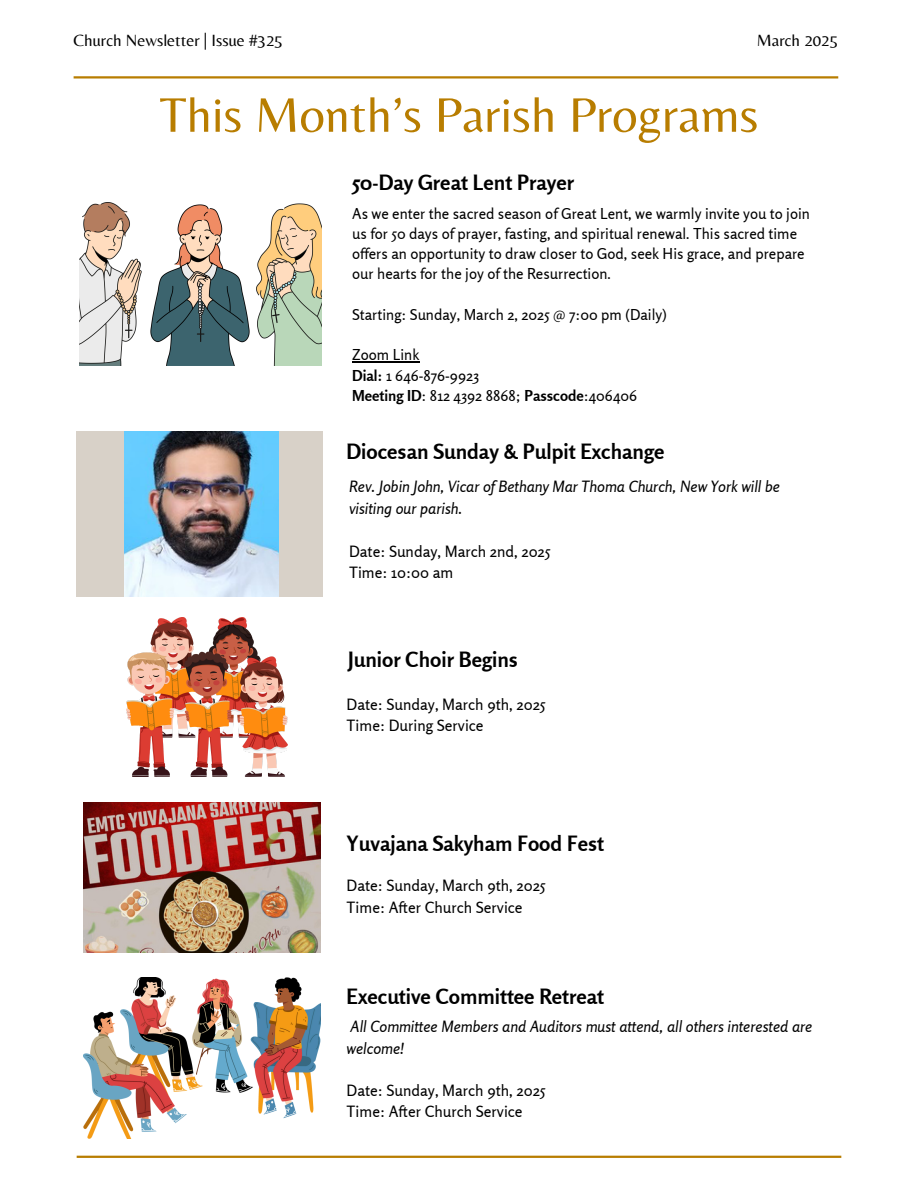
<style>
.page{position:relative;width:918px;height:1188px;background:#fff}
.page>*{position:absolute;margin:0;border:0;box-sizing:border-box;transform-origin:0 0}
.t1{font:50.4px "Belleza";color:#b87d00}
.t2{font:700 21px "Rosario";color:#000}
.t3{font:16.95px "Belleza";color:#000}
.t4{font:15.45px/21.1px "Rosario";color:#000}
.t5{font:italic 15.45px/21.1px "Rosario";color:#000}
.t6{font:15px/20.2px "Rosario";color:#000}
.s1{font-weight:700}
</style>
<div class="page">
<hr style="left:74px;top:76px;width:764px;height:3px;background:#b87d00">
<hr style="left:77px;top:1156px;width:764px;height:2px;background:#b87d00">
<div style="left:77px;top:431px;width:246px;height:165px;background:#d8d1c8"></div>
<img style="left:125px;top:432px;width:154px;height:164px">
<img style="left:79px;top:203px;width:242px;height:163px">
<img style="left:127px;top:618px;width:161px;height:158px">
<img style="left:83px;top:978px;width:238px;height:161px">
<img style="left:83px;top:802px;width:238px;height:151px">
<hr style="left:352px;top:361px;width:67px;height:2px;background:#000">
<h1 class="t3" style="left:74px;top:30px;width:211px">Church Newsletter | Issue #325</h1>
<p class="t3" style="left:757px;top:30px;width:83px">March 2025</p>
<h2 class="t1" style="left:160px;top:85px;width:600px">This Month’s Parish Programs</h2>
<h3 class="t2" style="left:352px;top:169px;width:223px">50-Day Great Lent Prayer</h3>
<p class="t6" style="left:352px;top:203px;width:459px">As we enter the sacred season of Great Lent, we warmly invite you to join us for 50 days of prayer, fasting, and spiritual renewal. This sacred time offers an opportunity to draw closer to God, seek His grace, and prepare our hearts for the joy of the Resurrection.</p>
<p class="t6" style="left:352px;top:304px;width:316px">Starting: Sunday, March 2, 2025 @ 7:00 pm (Daily)</p>
<p class="t6" style="left:352px;top:345px;width:69px">Zoom Link</p>
<h2 class="t6" style="left:352px;top:365px;width:129px"><span class="s1">Dial:</span> 1 646-876-9923</h2>
<h3 class="t6" style="left:352px;top:385px;width:286px"><span class="s1">Meeting ID</span>: 812 4392 8868; <span class="s1">Passcode</span>:406406</h3>
<p class="t2" style="left:347px;top:439px;width:319px">Diocesan Sunday &amp; Pulpit Exchange</p>
<p class="t5" style="left:349px;top:476px;width:432px">Rev. Jobin John, Vicar of Bethany Mar Thoma Church, New York will be visiting our parish.</p>
<p class="t4" style="left:349px;top:540px;width:203px">Date: Sunday, March 2nd, 2025<br>Time: 10:00 am</p>
<p class="t2" style="left:348px;top:646px;width:171px">Junior Choir Begins</p>
<h3 class="t4" style="left:347px;top:694px;width:201px">Date: Sunday, March 9th, 2025<br>Time: During Service</h3>
<h2 class="t2" style="left:347px;top:831px;width:259px">Yuvajana Sakyham Food Fest</h2>
<p class="t4" style="left:347px;top:875px;width:201px">Date: Sunday, March 9th, 2025<br>Time: After Church Service</p>
<p class="t2" style="left:347px;top:983px;width:259px">Executive Committee Retreat</p>
<h3 class="t5" style="left:347px;top:1016px;width:467px">All Committee Members and Auditors must attend, all others interested are welcome!</h3>
<h3 class="t4" style="left:347px;top:1080px;width:201px">Date: Sunday, March 9th, 2025<br>Time: After Church Service</h3>
</div>
